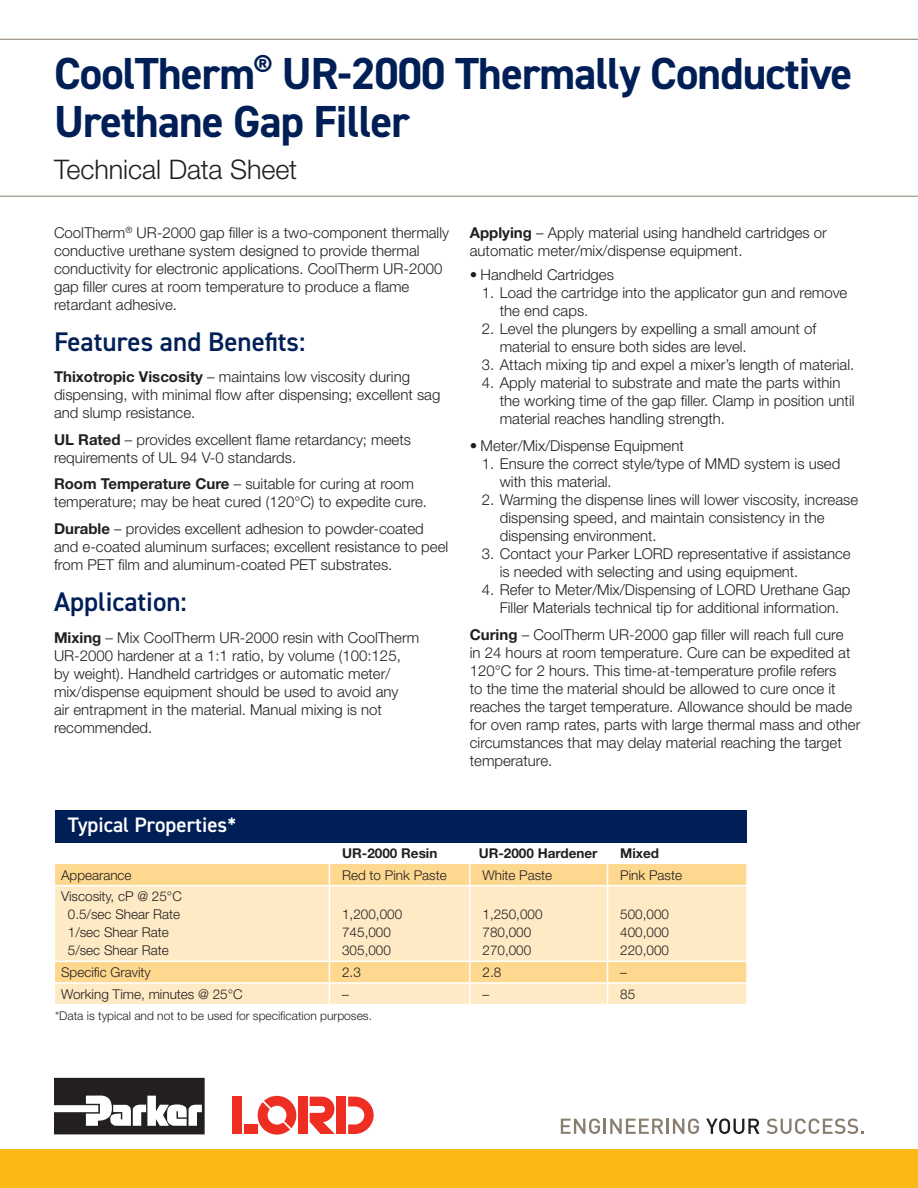
<style>
.page{position:relative;width:918px;height:1188px;background:#fff}
.page>*{position:absolute;margin:0;border:0;box-sizing:border-box;transform-origin:0 0}
.Headline_-_2_lines{font:700 45px/48px "DIN2014";letter-spacing:-.02em;color:#001f56}
.Section_Heading{font:600 27px "DIN2014";color:#001f56}
.Document_Type_Subhea{font:300 27px "Helvetica Neue LT Std";letter-spacing:-.005em;color:#231f20}
.Typical_Properties_h{font:600 21px "DIN2014";color:#fff}
.Body_copy{font:300 15px/18px "Helvetica Neue LT Std";color:#231f20}
.Number_lists{font:300 15px/18px "Helvetica Neue LT Std";color:#231f20}
.Bullet_lists{font:300 15px "Helvetica Neue LT Std";color:#231f20}
.Typical_Properties{font:300 13.5px "Helvetica Neue LT Std";color:#231f20}
.Typical_Properites{font:300 13.5px "Helvetica Neue LT Std";color:#231f20}
.Typical_Properties-2{font:700 13.5px "Helvetica Neue LT Std";color:#231f20}
.Asterisk_Note{font:300 12px "Helvetica Neue LT Std";color:#231f20}
.s1{font-weight:700}
</style>
<div class="page">
<div style="left:0;top:1149px;width:918px;height:39px;background:#fcb814"></div>
<svg style="left:561px;top:1118px;width:102px;height:16px"></svg>
<hr style="left:666px;top:1119px;width:3px;height:15px;background:#887d6e">
<svg style="left:673px;top:1118px;width:26px;height:16px"></svg>
<svg style="left:706px;top:1118px;width:54px;height:16px"></svg>
<svg style="left:767px;top:1118px;width:97px;height:16px"></svg>
<svg style="left:258px;top:1096px;width:38px;height:39px"></svg>
<div style="left:232px;top:1097px;width:10px;height:37px;background:#ee2e22"></div>
<div style="left:298px;top:1097px;width:10px;height:37px;background:#ee2e22"></div>
<div style="left:336px;top:1097px;width:10px;height:37px;background:#ee2e22"></div>
<svg style="left:310px;top:1097px;width:25px;height:37px"></svg>
<div style="left:244px;top:1125px;width:14px;height:9px;background:#ee2e22"></div>
<svg style="left:348px;top:1097px;width:26px;height:37px"></svg>
<svg style="left:54px;top:1078px;width:151px;height:56px"></svg>
<svg style="left:0;top:39px;width:918px;height:158px"></svg>
<div style="left:55px;top:810px;width:691px;height:32px;background:#001f56"></div>
<div style="left:55px;top:864px;width:691px;height:21px;background:#fed88f"></div>
<svg style="left:55px;top:886px;width:691px;height:118px;background:#fee7bb"></svg>
<svg style="left:329px;top:864px;width:1px;height:21px"></svg>
<hr style="left:469px;top:864px;width:2px;height:21px;background:#fff">
<svg style="left:607px;top:864px;width:1px;height:21px"></svg>
<hr style="left:329px;top:886px;width:1px;height:75px;background:#fff">
<hr style="left:469px;top:886px;width:2px;height:75px;background:#fff">
<hr style="left:607px;top:886px;width:1px;height:75px;background:#fff">
<hr style="left:55px;top:982px;width:274px;height:2px;background:#fff">
<hr style="left:329px;top:982px;width:141px;height:2px;background:#fff">
<svg style="left:329px;top:962px;width:1px;height:42px"></svg>
<hr style="left:470px;top:982px;width:138px;height:2px;background:#fff">
<hr style="left:608px;top:982px;width:138px;height:2px;background:#fff">
<hr style="left:55px;top:961px;width:274px;height:1px;background:#fff">
<hr style="left:329px;top:961px;width:141px;height:1px;background:#fff">
<hr style="left:470px;top:961px;width:138px;height:1px;background:#fff">
<hr style="left:469px;top:962px;width:2px;height:20px;background:#fff">
<hr style="left:608px;top:961px;width:138px;height:1px;background:#fff">
<hr style="left:469px;top:984px;width:2px;height:20px;background:#fff">
<svg style="left:607px;top:962px;width:1px;height:42px"></svg>
<p class="Headline_-_2_lines" style="left:54px;top:49px;width:800px">CoolTherm<sup>®</sup> UR-2000 Thermally Conductive<br>Urethane Gap Filler</p>
<p class="Document_Type_Subhea" style="left:54px;top:153px;width:245px">Technical Data Sheet</p>
<p class="Body_copy" style="left:54px;top:223px;width:397px">CoolTherm<sup>®</sup> UR-2000 gap filler is a two-component thermally conductive urethane system designed to provide thermal conductivity for electronic applications. CoolTherm UR-2000 gap filler cures at room temperature to produce a flame retardant adhesive.</p>
<p class="Section_Heading" style="left:54px;top:323px;width:253px">Features and Benefits:</p>
<p class="Body_copy" style="left:54px;top:367px;width:388px"><span class="s1">Thixotropic Viscosity</span> – maintains low viscosity during dispensing, with minimal flow after dispensing; excellent sag and slump resistance.</p>
<p class="Body_copy" style="left:54px;top:430px;width:359px"><span class="s1">UL Rated</span> – provides excellent flame retardancy; meets requirements of UL 94 V-0 standards.</p>
<p class="Body_copy" style="left:54px;top:475px;width:375px"><span class="s1">Room Temperature Cure</span> – suitable for curing at room temperature; may be heat cured (120°C) to expedite cure.</p>
<p class="Body_copy" style="left:54px;top:519px;width:396px"><span class="s1">Durable</span> – provides excellent adhesion to powder-coated and e-coated aluminum surfaces; excellent resistance to peel from PET film and aluminum-coated PET substrates.</p>
<p class="Section_Heading" style="left:54px;top:584px;width:134px">Application:</p>
<p class="Body_copy" style="left:54px;top:628px;width:367px"><span class="s1">Mixing</span> – Mix CoolTherm UR-2000 resin with CoolTherm UR-2000 hardener at a 1:1 ratio, by volume (100:125, by weight). Handheld cartridges or automatic meter/ mix/dispense equipment should be used to avoid any<br>air entrapment in the material. Manual mixing is not recommended.</p>
<p class="Typical_Properties_h" style="left:68px;top:811px;width:170px">Typical Properties*</p>
<p class="Body_copy" style="left:470px;top:223px;width:359px"><span class="s1">Applying</span> – Apply material using handheld cartridges or automatic meter/mix/dispense equipment.</p>
<p class="Bullet_lists" style="left:470px;top:266px;width:146px">• Handheld Cartridges</p>
<p class="Number_lists" style="left:500px;top:284px;width:349px;text-indent:-18px">1. Load the cartridge into the applicator gun and remove the end caps.</p>
<p class="Number_lists" style="left:500px;top:320px;width:318px;text-indent:-18px">2. Level the plungers by expelling a small amount of material to ensure both sides are level.</p>
<p class="Number_lists" style="left:482px;top:356px;width:374px">3. Attach mixing tip and expel a mixer’s length of material.</p>
<p class="Number_lists" style="left:500px;top:374px;width:356px;text-indent:-18px">4. Apply material to substrate and mate the parts within the working time of the gap filler. Clamp in position until material reaches handling strength.</p>
<p class="Bullet_lists" style="left:470px;top:436px;width:216px">• Meter/Mix/Dispense Equipment</p>
<p class="Number_lists" style="left:500px;top:454px;width:342px;text-indent:-18px">1. Ensure the correct style/type of MMD system is used with this material.</p>
<p class="Number_lists" style="left:500px;top:490px;width:360px;text-indent:-18px">2. Warming the dispense lines will lower viscosity, increase dispensing speed, and maintain consistency in the dispensing environment.</p>
<p class="Number_lists" style="left:500px;top:544px;width:352px;text-indent:-18px">3. Contact your Parker LORD representative if assistance is needed with selecting and using equipment.</p>
<p class="Number_lists" style="left:482px;top:580px;width:370px;text-align:center">4. Refer to Meter/Mix/Dispensing of LORD Urethane Gap<br>Filler Materials technical tip for additional information.</p>
<p class="Body_copy" style="left:470px;top:625px;width:392px"><span class="s1">Curing</span> – CoolTherm UR-2000 gap filler will reach full cure<br>in 24 hours at room temperature. Cure can be expedited at 120°C for 2 hours. This time-at-temperature profile refers<br>to the time the material should be allowed to cure once it reaches the target temperature. Allowance should be made for oven ramp rates, parts with large thermal mass and other circumstances that may delay material reaching the target temperature.</p>
<p class="Typical_Properties-2" style="left:342px;top:845px;width:97px">UR-2000 Resin</p>
<p class="Typical_Properties-2" style="left:479px;top:845px;width:120px">UR-2000 Hardener</p>
<p class="Typical_Properties-2" style="left:620px;top:845px;width:40px">Mixed</p>
<p class="Typical_Properites" style="left:61px;top:867px;width:72px">Appearance</p>
<p class="Typical_Properties" style="left:342px;top:867px;width:106px">Red to Pink Paste</p>
<p class="Typical_Properties" style="left:483px;top:867px;width:71px">White Paste</p>
<p class="Typical_Properties" style="left:620px;top:867px;width:63px">Pink Paste</p>
<p class="Typical_Properites" style="left:61px;top:888px;width:122px">Viscosity, cP @ 25°C</p>
<p class="Typical_Properties" style="left:68px;top:906px;width:114px">0.5/sec Shear Rate</p>
<p class="Typical_Properties" style="left:68px;top:924px;width:103px">1/sec Shear Rate</p>
<p class="Typical_Properties" style="left:68px;top:942px;width:103px">5/sec Shear Rate</p>
<p class="Typical_Properties" style="left:342px;top:906px;width:62px">1,200,000</p>
<p class="Typical_Properties" style="left:342px;top:924px;width:50px">745,000</p>
<p class="Typical_Properties" style="left:342px;top:942px;width:50px">305,000</p>
<p class="Typical_Properties" style="left:483px;top:906px;width:62px">1,250,000</p>
<p class="Typical_Properties" style="left:483px;top:924px;width:50px">780,000</p>
<p class="Typical_Properties" style="left:483px;top:942px;width:50px">270,000</p>
<p class="Typical_Properties" style="left:620px;top:906px;width:50px">500,000</p>
<p class="Typical_Properties" style="left:620px;top:924px;width:50px">400,000</p>
<p class="Typical_Properties" style="left:620px;top:942px;width:50px">220,000</p>
<p class="Typical_Properites" style="left:61px;top:964px;width:91px">Specific Gravity</p>
<p class="Typical_Properties" style="left:342px;top:964px;width:20px">2.3</p>
<p class="Typical_Properties" style="left:483px;top:964px;width:20px">2.8</p>
<p class="Typical_Properties" style="left:620px;top:964px;width:8px">–</p>
<p class="Typical_Properites" style="left:61px;top:986px;width:183px">Working Time, minutes @ 25°C</p>
<p class="Typical_Properties" style="left:342px;top:986px;width:8px">–</p>
<p class="Typical_Properties" style="left:483px;top:986px;width:8px">–</p>
<p class="Typical_Properties" style="left:620px;top:986px;width:17px">85</p>
<p class="Asterisk_Note" style="left:55px;top:1008px;width:318px">*Data is typical and not to be used for specification purposes.</p>
</div>
